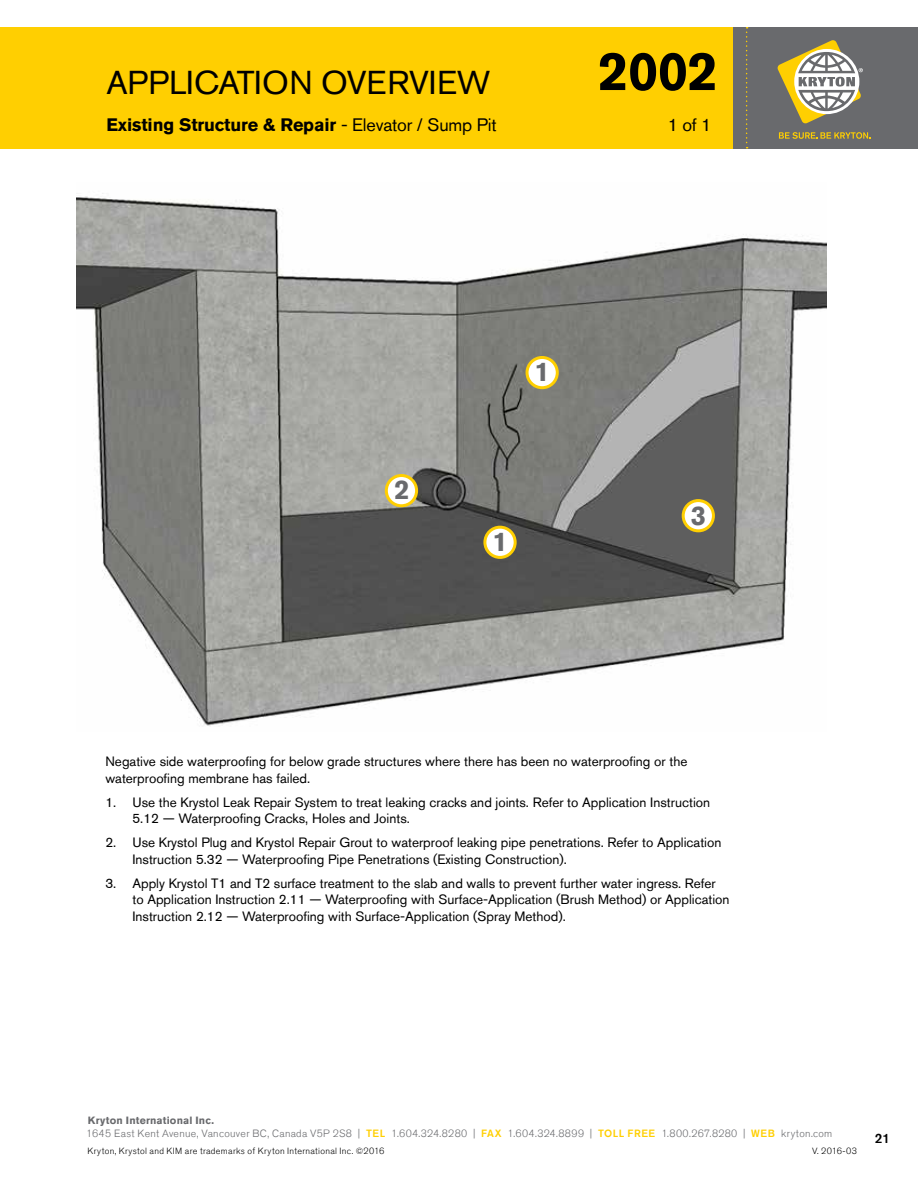
<style>
.page{position:relative;width:918px;height:1188px;background:#fff}
.page>*{position:absolute;margin:0;border:0;box-sizing:border-box;transform-origin:0 0}
.t1{font:700 54px "Akzidenz Grotesk Std";color:#000}
.t2{font:33px "Akzidenz Grotesk Std";letter-spacing:-.01em;color:#000}
.t3{font:700 27px "Akzidenz Grotesk Std";color:#696a6d}
.t4{font:700 18px "Akzidenz Grotesk Std";letter-spacing:-.01em;color:#000}
.t5{font:18px "Akzidenz Grotesk Std";color:#000}
.t6{font:13.5px/16.5px "Akzidenz Grotesk Std";color:#000}
.t7{font:500 13.5px "Akzidenz Grotesk Std";color:#000}
.t8{font:300 10.5px "Akzidenz Grotesk Std";letter-spacing:.03em;color:#696a6d}
.t9{font:700 10.5px "Akzidenz Grotesk Std";letter-spacing:.015em;color:#696a6d}
.t10{font:300 9px "Akzidenz Grotesk Std";letter-spacing:.035em;color:#000}
.s1{font-weight:400}
.s2{font-weight:500;color:#ffcf01}
</style>
<div class="page">
<div style="left:0;top:27px;width:918px;height:122px;background:#ffcf01"></div>
<div style="left:733px;top:27px;width:185px;height:122px;background:#696a6d"></div>
<svg style="left:746px;top:27px;width:2px;height:121px"></svg>
<svg style="left:779px;top:132px;width:91px;height:7px"></svg>
<svg style="left:777px;top:40px;width:86px;height:84px"></svg>
<img style="left:76px;top:193px;width:750px;height:533px">
<div style="left:485px;top:527px;width:30px;height:30px;background:#fff;border-radius:50%"></div>
<div style="left:483px;top:526px;width:34px;height:33px;border:3px solid #ffcf01;border-radius:50%"></div>
<div style="left:527px;top:357px;width:30px;height:31px;background:#fff;border-radius:50%"></div>
<div style="left:526px;top:356px;width:33px;height:33px;border:3px solid #ffcf01;border-radius:50%"></div>
<div style="left:386px;top:476px;width:31px;height:30px;background:#fff;border-radius:50%"></div>
<div style="left:385px;top:474px;width:33px;height:33px;border:3px solid #ffcf01;border-radius:50%"></div>
<div style="left:683px;top:501px;width:30px;height:30px;background:#fff;border-radius:50%"></div>
<div style="left:682px;top:499px;width:33px;height:33px;border:3px solid #ffcf01;border-radius:50%"></div>
<h2 class="t2" style="left:106px;top:63px;width:386px">APPLICATION OVERVIEW</h2>
<h3 class="t4" style="left:106px;top:114px;width:392px">Existing Structure &amp; Repair <span class="s1">- Elevator / Sump Pit</span></h3>
<h1 class="t1" style="left:598px;top:40px;width:121px">2002</h1>
<h3 class="t5" style="left:668px;top:114px;width:45px">1 of 1</h3>
<h3 class="t3" style="left:395px;top:474px;width:17px">2</h3>
<h3 class="t3" style="left:535px;top:356px;width:17px">1</h3>
<h3 class="t3" style="left:492px;top:526px;width:17px">1</h3>
<h3 class="t3" style="left:691px;top:500px;width:17px">3</h3>
<p class="t6" style="left:105px;top:753px;width:584px">Negative side waterproofing for below grade structures where there has been no waterproofing or the waterproofing membrane has failed.</p>
<p class="t6" style="left:132px;top:794px;width:579px;text-indent:-27px">1. Use the Krystol Leak Repair System to treat leaking cracks and joints. Refer to Application Instruction<br>5.12 — Waterproofing Cracks, Holes and Joints.</p>
<p class="t6" style="left:132px;top:834px;width:591px;text-indent:-27px">2. Use Krystol Plug and Krystol Repair Grout to waterproof leaking pipe penetrations. Refer to Application<br>Instruction 5.32 — Waterproofing Pipe Penetrations (Existing Construction).</p>
<p class="t6" style="left:132px;top:875px;width:599px;text-indent:-27px">3. Apply Krystol T1 and T2 surface treatment to the slab and walls to prevent further water ingress. Refer to Application Instruction 2.11 — Waterproofing with Surface-Application (Brush Method) or Application<br>Instruction 2.12 — Waterproofing with Surface-Application (Spray Method).</p>
<p class="t9" style="left:88px;top:1114px;width:128px">Kryton International Inc.</p>
<p class="t8" style="left:86px;top:1127px;width:748px">1645 East Kent Avenue, Vancouver BC, Canada V5P 2S8 | <span class="s2">TEL</span> 1.604.324.8280 | <span class="s2">FAX</span> 1.604.324.8899 | <span class="s2">TOLL FREE</span> 1.800.267.8280 | <span class="s2">WEB</span> kryton.com</p>
<p class="t10" style="left:87px;top:1145px;width:298px">Kryton, Krystol and KIM are trademarks of Kryton International Inc. ©2016</p>
<p class="t10" style="left:812px;top:1145px;width:46px">V. 2016-03</p>
<p class="t7" style="left:875px;top:1130px;width:17px">21</p>
</div>
